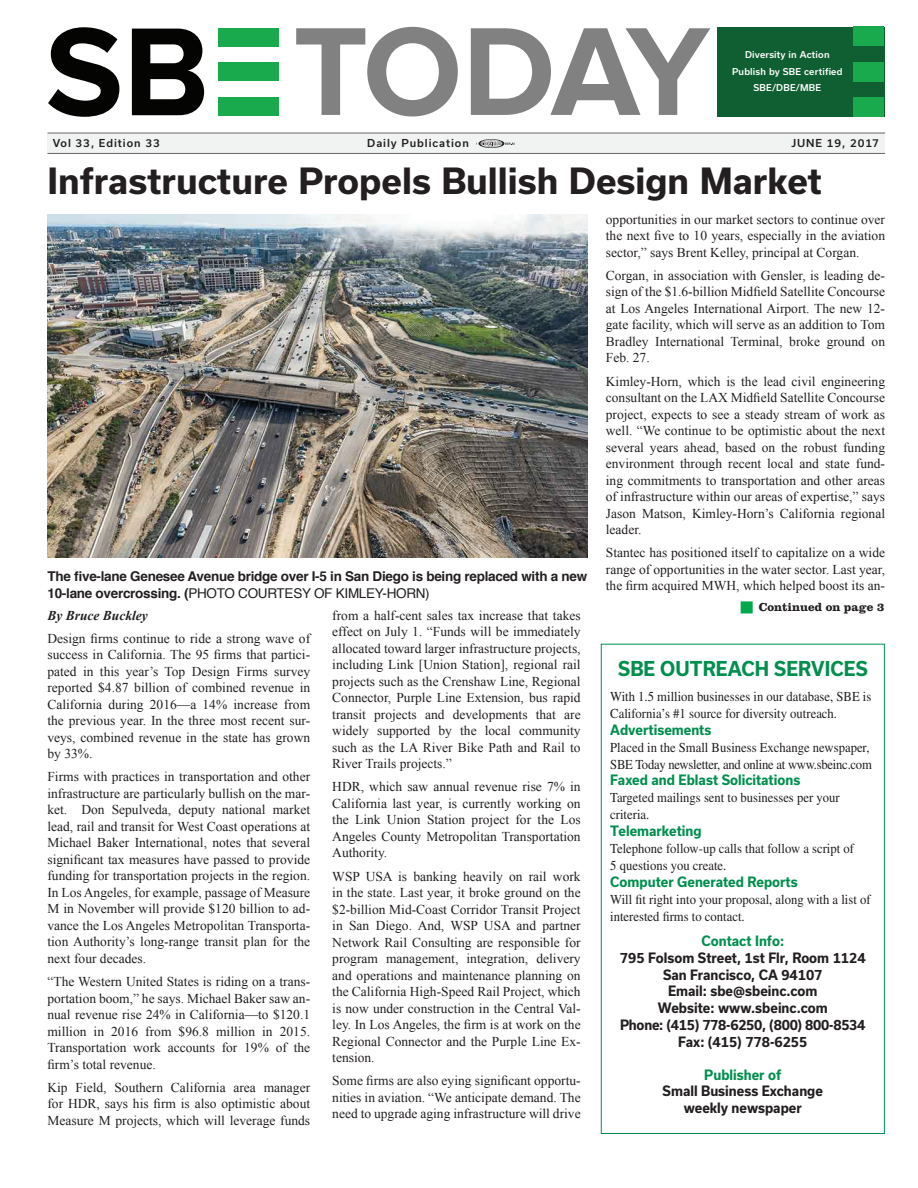
<style>
.page{position:relative;width:918px;height:1188px;background:#fff}
.page>*{position:absolute;margin:0;border:0;box-sizing:border-box;transform-origin:0 0}
.t1{font:700 34.5px "Usual";color:#231f20}
.t2{font:700 19.65px "Usual";letter-spacing:.005em;color:#008f4d;scale:.93 1}
.t3{font:13.65px/17px "Times";color:#231f20;scale:.93 1}
.t4{font:700 13.65px/17px "Usual";color:#231f20;text-align:center;scale:.93 1}
.t5{font:700 13.65px "Usual";color:#008f4d;scale:.93 1}
.t6{font:13.5px/16.5px "Times New Roman";color:#231f20;text-align:justify}
.t7{font:700 13.5px/16.2px "Helvetica";letter-spacing:-.02em;color:#231f20}
.t8{font:italic 700 13.5px "Times New Roman";color:#231f20}
.t9{font:700 12px "Clarendon LT Std";color:#231f20}
.t10{font:500 10.5px "Usual";letter-spacing:.09em;color:#231f20}
.t11{font:500 9px/16.5px "Usual";letter-spacing:.02em;color:#fff;text-align:center}
.s1{font-weight:400}
</style>
<div class="page">
<div style="left:601px;top:644px;width:284px;height:490px;background:#fff;border:1px solid #008f4d"></div>
<div style="left:47px;top:133px;width:838px;height:20px;background:#f1f3f3"></div>
<hr style="left:47px;top:133px;width:838px;height:1px;background:#67676a">
<hr style="left:47px;top:153px;width:838px;height:1px;background:#67676a">
<svg style="left:476px;top:139px;width:38px;height:9px"></svg>
<svg style="left:48px;top:27px;width:71px;height:90px"></svg>
<svg style="left:132px;top:29px;width:72px;height:86px"></svg>
<svg style="left:296px;top:27px;width:162px;height:89px"></svg>
<svg style="left:471px;top:28px;width:239px;height:87px"></svg>
<div style="left:218px;top:29px;width:61px;height:18px;background:#1aaa4e"></div>
<div style="left:218px;top:63px;width:61px;height:18px;background:#1aaa4e"></div>
<div style="left:218px;top:97px;width:61px;height:18px;background:#1aaa4e"></div>
<div style="left:717px;top:27px;width:167px;height:90px;background:#105f32"></div>
<div style="left:854px;top:27px;width:30px;height:19px;background:#1aaa4e"></div>
<div style="left:854px;top:98px;width:30px;height:19px;background:#1aaa4e"></div>
<div style="left:854px;top:62px;width:30px;height:19px;background:#1aaa4e"></div>
<img style="left:47px;top:214px;width:541px;height:344px">
<p class="t11" style="left:732px;top:46px;width:112px">Diversity in Action<br>Publish by SBE certified<br>SBE/DBE/MBE</p>
<p class="t10" style="left:53px;top:137px;width:109px">Vol 33, Edition 33</p>
<p class="t10" style="left:367px;top:137px;width:103px">Daily Publication</p>
<p class="t10" style="left:791px;top:137px;width:89px">JUNE 19, 2017</p>
<h1 class="t1" style="left:47px;top:161px;width:776px">Infrastructure Propels Bullish Design Market</h1>
<p class="t7" style="left:47px;top:569px;width:541px">The five-lane Genesee Avenue bridge over I-5 in San Diego is being replaced with a new<br>10-lane overcrossing. (<span class="s1">PHOTO COURTESY OF KIMLEY-HORN)</span></p>
<p class="t8" style="left:47px;top:606px;width:102px">By Bruce Buckley</p>
<p class="t6" style="left:47px;top:630px;width:264px">Design firms continue to ride a strong wave of success in California. The 95 firms that partici&shy;pated in this year’s Top Design Firms survey reported $4.87 billion of combined revenue in California during 2016—a 14% increase from the previous year. In the three most recent sur&shy;veys, combined revenue in the state has grown by 33%.</p>
<p class="t6" style="left:47px;top:769px;width:264px">Firms with practices in transportation and other infrastructure are particularly bullish on the mar&shy;ket. Don Sepulveda, deputy national market lead, rail and transit for West Coast operations at Michael Baker International, notes that several significant tax measures have passed to provide funding for transportation projects in the region.<br>In Los Angeles, for example, passage of Measure M in November will provide $120 billion to ad&shy;vance the Los Angeles Metropolitan Transporta&shy;tion Authority’s long-range transit plan for the next four decades.</p>
<p class="t6" style="left:47px;top:973px;width:264px">“The Western United States is riding on a trans&shy;portation boom,” he says. Michael Baker saw an&shy;nual revenue rise 24% in California—to $120.1 million in 2016 from $96.8 million in 2015.<br>Transportation work accounts for 19% of the firm’s total revenue.</p>
<p class="t6" style="left:47px;top:1079px;width:264px">Kip Field, Southern California area manager for HDR, says his firm is also optimistic about Measure M projects, which will leverage funds</p>
<p class="t6" style="left:332px;top:607px;width:250px">from a half-cent sales tax increase that takes effect on July 1. “Funds will be immediately allocated toward larger infrastructure projects, including Link [Union Station], regional rail projects such as the Crenshaw Line, Regional Connector, Purple Line Extension, bus rapid transit projects and developments that are widely supported by the local community such as the LA River Bike Path and Rail to River Trails projects.”</p>
<p class="t6" style="left:332px;top:778px;width:250px">HDR, which saw annual revenue rise 7% in California last year, is currently working on the Link Union Station project for the Los Angeles County Metropolitan Transportation Authority.</p>
<p class="t6" style="left:332px;top:868px;width:250px">WSP USA is banking heavily on rail work in the state. Last year, it broke ground on the $2-billion Mid-Coast Corridor Transit Project in San Diego. And, WSP USA and partner Network Rail Consulting are responsible for program management, integration, delivery and operations and maintenance planning on the California High-Speed Rail Project, which is now under construction in the Central Val&shy;ley. In Los Angeles, the firm is at work on the Regional Connector and the Purple Line Ex&shy;tension.</p>
<p class="t6" style="left:332px;top:1072px;width:250px">Some firms are also eying significant opportu&shy;nities in aviation. “We anticipate demand. The need to upgrade aging infrastructure will drive</p>
<p class="t6" style="left:606px;top:211px;width:281px">opportunities in our market sectors to continue over the next five to 10 years, especially in the aviation sector,” says Brent Kelley, principal at Corgan.</p>
<p class="t6" style="left:606px;top:267px;width:281px">Corgan, in association with Gensler, is leading de&shy;sign of the $1.6-billion Midfield Satellite Concourse at Los Angeles International Airport. The new 12- gate facility, which will serve as an addition to Tom Bradley International Terminal, broke ground on Feb. 27.</p>
<p class="t6" style="left:606px;top:373px;width:281px">Kimley-Horn, which is the lead civil engineering consultant on the LAX Midfield Satellite Concourse project, expects to see a steady stream of work as well. “We continue to be optimistic about the next several years ahead, based on the robust funding environment through recent local and state fund&shy;ing commitments to transportation and other areas of infrastructure within our areas of expertise,” says Jason Matson, Kimley-Horn’s California regional leader.</p>
<p class="t6" style="left:606px;top:544px;width:281px">Stantec has positioned itself to capitalize on a wide range of opportunities in the water sector. Last year, the firm acquired MWH, which helped boost its an-</p>
<p class="t9" style="left:759px;top:599px;width:127px">Continued on page 3</p>
<h2 class="t2" style="left:618px;top:658px;width:270px">SBE OUTREACH SERVICES</h2>
<p class="t3" style="left:610px;top:688px;width:282px">With 1.5 million businesses in our database, SBE is<br>California’s #1 source for diversity outreach.</p>
<p class="t5" style="left:610px;top:722px;width:110px">Advertisements</p>
<p class="t3" style="left:610px;top:739px;width:283px">Placed in the Small Business Exchange newspaper,<br>SBE Today newsletter, and online at www.sbeinc.com</p>
<p class="t5" style="left:610px;top:772px;width:206px">Faxed and Eblast Solicitations</p>
<p class="t3" style="left:610px;top:789px;width:248px">Targeted mailings sent to businesses per your criteria.</p>
<p class="t5" style="left:610px;top:823px;width:100px">Telemarketing</p>
<p class="t3" style="left:610px;top:840px;width:264px">Telephone follow-up calls that follow a script of<br>5 questions you create.</p>
<p class="t5" style="left:610px;top:874px;width:203px">Computer Generated Reports</p>
<p class="t3" style="left:610px;top:891px;width:281px">Will fit right into your proposal, along with a list of interested firms to contact.</p>
<p class="t5" style="left:702px;top:933px;width:90px">Contact Info:</p>
<p class="t4" style="left:620px;top:949px;width:266px">795 Folsom Street, 1st Flr, Room 1124<br>San Francisco, CA 94107<br>Email: sbe@sbeinc.com<br>Website: www.sbeinc.com<br>Phone: (415) 778-6250, (800) 800-8534<br>Fax: (415) 778-6255</p>
<p class="t5" style="left:704px;top:1067px;width:84px">Publisher of</p>
<p class="t4" style="left:663px;top:1083px;width:174px">Small Business Exchange weekly newspaper</p>
</div>
